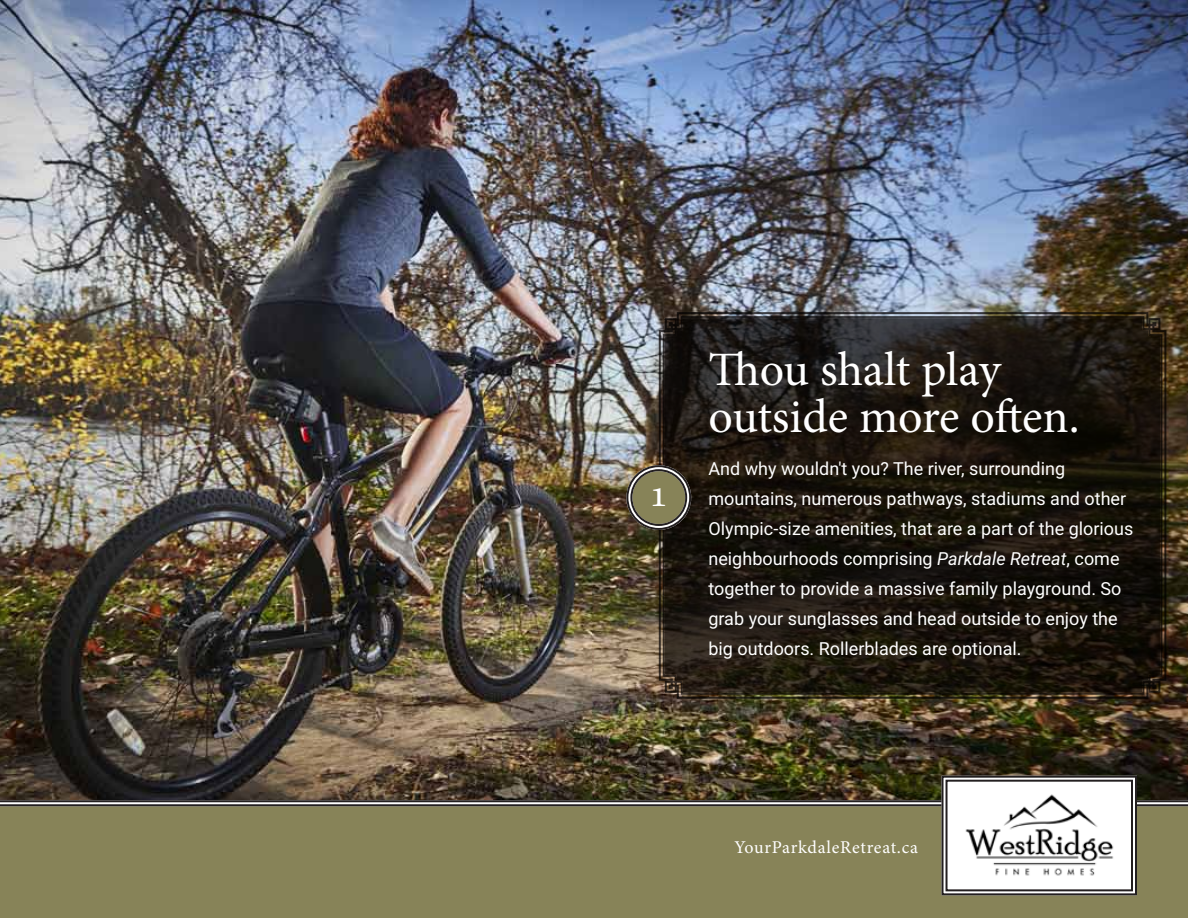
<style>
.page{position:relative;width:1188px;height:918px;background:#fff}
.page>*{position:absolute;margin:0;border:0;box-sizing:border-box;transform-origin:0 0}
.t1{font:48px/46.3px "Minion Pro";letter-spacing:-.005em;color:#fff}
.Number{font:39.6px "Minion Pro";color:#fff}
.Body{font:18px/30px "Roboto";color:#fff}
.t2{font:18px "Minion Pro";letter-spacing:.03em;color:#fff}
.s1{font-style:italic}
</style>
<div class="page">
<img style="left:0;top:0;width:594px;height:799px">
<img style="left:594px;top:0;width:594px;height:799px">
<svg style="left:0;top:799px;width:1188px;height:4px;background:#5b5754"></svg>
<div style="left:0;top:804px;width:1188px;height:114px;background:#878358"></div>
<svg style="left:941px;top:775px;width:197px;height:121px"></svg>
<div style="left:946px;top:780px;width:187px;height:111px;border:2px solid #231f20"></div>
<img style="left:658px;top:311px;width:509px;height:389px">
<svg style="left:662px;top:315px;width:501px;height:381px;background:#1c1710"></svg>
<div style="left:629px;top:468px;width:59px;height:59px;background:#878358;border-radius:50%"></div>
<div style="left:626px;top:465px;width:65px;height:65px;border:6px solid #fff;border-radius:50%"></div>
<div style="left:626px;top:465px;width:65px;height:65px;border:2px solid #231f20;border-radius:50%"></div>
<div style="left:630px;top:469px;width:57px;height:57px;border:2px solid #231f20;border-radius:50%"></div>
<p class="Number" style="left:649px;top:467px;width:21px">1</p>
<h1 class="t1" style="left:708px;top:347px;width:373px">Thou shalt play outside more often.</h1>
<p class="Body" style="left:708px;top:453px;width:426px">And why wouldn't you? The river, surrounding mountains, numerous pathways, stadiums and other Olympic-size amenities, that are a part of the glorious neighbourhoods comprising <span class="s1">Parkdale Retreat</span>, come together to provide a massive family playground. So grab your sunglasses and head outside to enjoy the big outdoors. Rollerblades are optional.</p>
<p class="t2" style="left:734px;top:835px;width:185px">YourParkdaleRetreat.ca</p>
</div>
